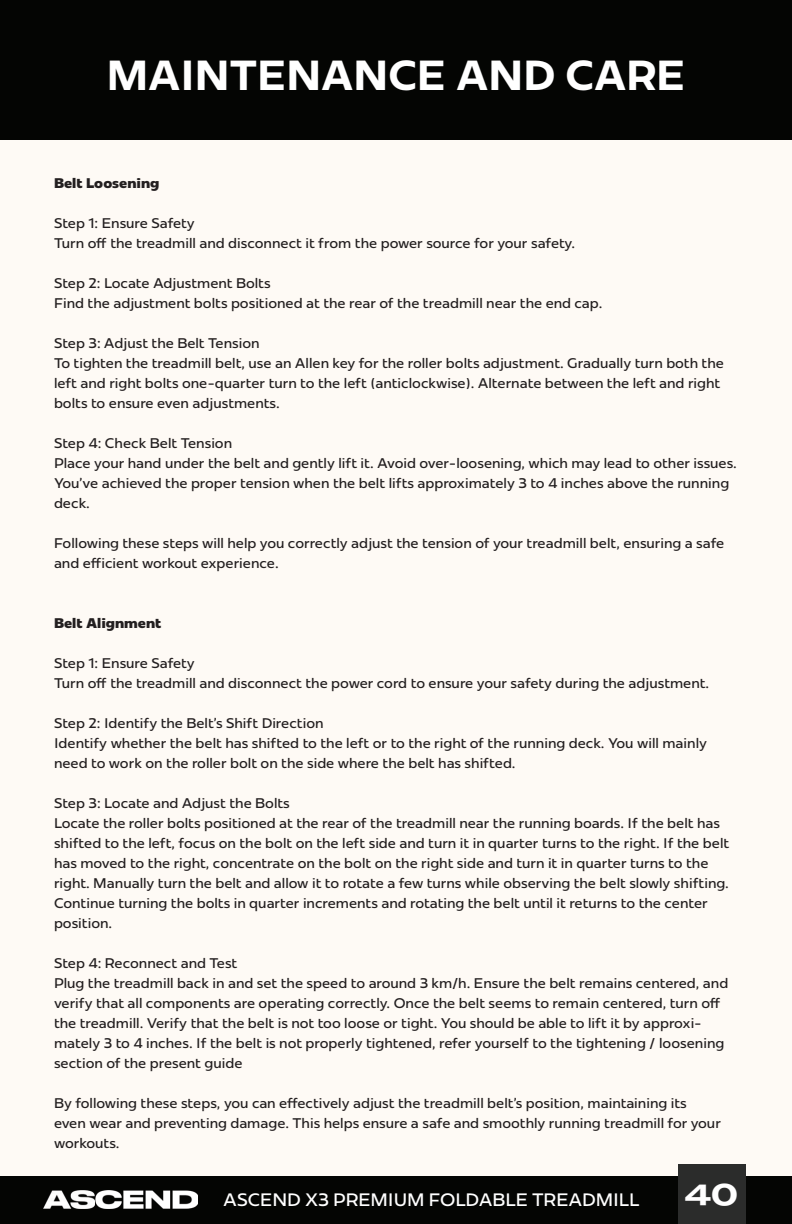
<style>
.page{position:relative;width:792px;height:1224px;background:#fefaf5}
.page>*{position:absolute;margin:0;border:0;box-sizing:border-box;transform-origin:0 0}
.Section_Header{font:700 42px "Redonda";color:#fff}
.t1{font:30px "GT America Exp Bd";color:#fff}
.t2{font:18px "Redonda";letter-spacing:-.005em;color:#fff}
.Body{font:14px/20px "Redonda";color:#231f20}
.Body-2{font:800 14px "Redonda";color:#231f20}
</style>
<div class="page">
<div style="left:0;top:1176px;width:792px;height:48px;background:#040503"></div>
<div style="left:678px;top:1165px;width:68px;height:59px;background:#2b2c2b"></div>
<div style="left:0;top:0;width:792px;height:140px;background:#040503"></div>
<img style="left:44px;top:1190px;width:154px;height:19px">
<p class="Section_Header" style="left:107px;top:50px;width:580px">MAINTENANCE AND CARE</p>
<p class="Body-2" style="left:54px;top:175px;width:107px">Belt Loosening</p>
<p class="Body" style="left:54px;top:213px;width:142px">Step 1: Ensure Safety</p>
<p class="Body" style="left:54px;top:233px;width:523px">Turn off the treadmill and disconnect it from the power source for your safety.</p>
<p class="Body" style="left:54px;top:273px;width:218px">Step 2: Locate Adjustment Bolts</p>
<p class="Body" style="left:54px;top:293px;width:550px">Find the adjustment bolts positioned at the rear of the treadmill near the end cap.</p>
<p class="Body" style="left:54px;top:333px;width:207px">Step 3: Adjust the Belt Tension</p>
<p class="Body" style="left:54px;top:353px;width:672px">To tighten the treadmill belt, use an Allen key for the roller bolts adjustment. Gradually turn both the left and right bolts one-quarter turn to the left (anticlockwise). Alternate between the left and right bolts to ensure even adjustments.</p>
<p class="Body" style="left:54px;top:433px;width:180px">Step 4: Check Belt Tension</p>
<p class="Body" style="left:54px;top:453px;width:684px">Place your hand under the belt and gently lift it. Avoid over-loosening, which may lead to other issues.<br>You’ve achieved the proper tension when the belt lifts approximately 3 to 4 inches above the running deck.</p>
<p class="Body" style="left:54px;top:533px;width:672px">Following these steps will help you correctly adjust the tension of your treadmill belt, ensuring a safe and efficient workout experience.</p>
<p class="Body-2" style="left:54px;top:615px;width:109px">Belt Alignment</p>
<p class="Body" style="left:54px;top:653px;width:142px">Step 1: Ensure Safety</p>
<p class="Body" style="left:54px;top:673px;width:657px">Turn off the treadmill and disconnect the power cord to ensure your safety during the adjustment.</p>
<p class="Body" style="left:54px;top:713px;width:271px">Step 2: Identify the Belt’s Shift Direction</p>
<p class="Body" style="left:54px;top:733px;width:655px">Identify whether the belt has shifted to the left or to the right of the running deck. You will mainly need to work on the roller bolt on the side where the belt has shifted.</p>
<p class="Body" style="left:54px;top:793px;width:237px">Step 3: Locate and Adjust the Bolts</p>
<p class="Body" style="left:54px;top:813px;width:677px">Locate the roller bolts positioned at the rear of the treadmill near the running boards. If the belt has shifted to the left, focus on the bolt on the left side and turn it in quarter turns to the right. If the belt has moved to the right, concentrate on the bolt on the right side and turn it in quarter turns to the right. Manually turn the belt and allow it to rotate a few turns while observing the belt slowly shifting.<br>Continue turning the bolts in quarter increments and rotating the belt until it returns to the center position.</p>
<p class="Body" style="left:54px;top:953px;width:185px">Step 4: Reconnect and Test</p>
<p class="Body" style="left:54px;top:973px;width:676px">Plug the treadmill back in and set the speed to around 3 km/h. Ensure the belt remains centered, and verify that all components are operating correctly. Once the belt seems to remain centered, turn off the treadmill. Verify that the belt is not too loose or tight. You should be able to lift it by approxi&shy;mately 3 to 4 inches. If the belt is not properly tightened, refer yourself to the tightening / loosening section of the present guide</p>
<p class="Body" style="left:54px;top:1093px;width:668px">By following these steps, you can effectively adjust the treadmill belt’s position, maintaining its even wear and preventing damage. This helps ensure a safe and smoothly running treadmill for your workouts.</p>
<p class="t2" style="left:223px;top:1189px;width:418px">ASCEND X3 PREMIUM FOLDABLE TREADMILL</p>
<h2 class="t1" style="left:685px;top:1176px;width:55px">40</h2>
</div>
